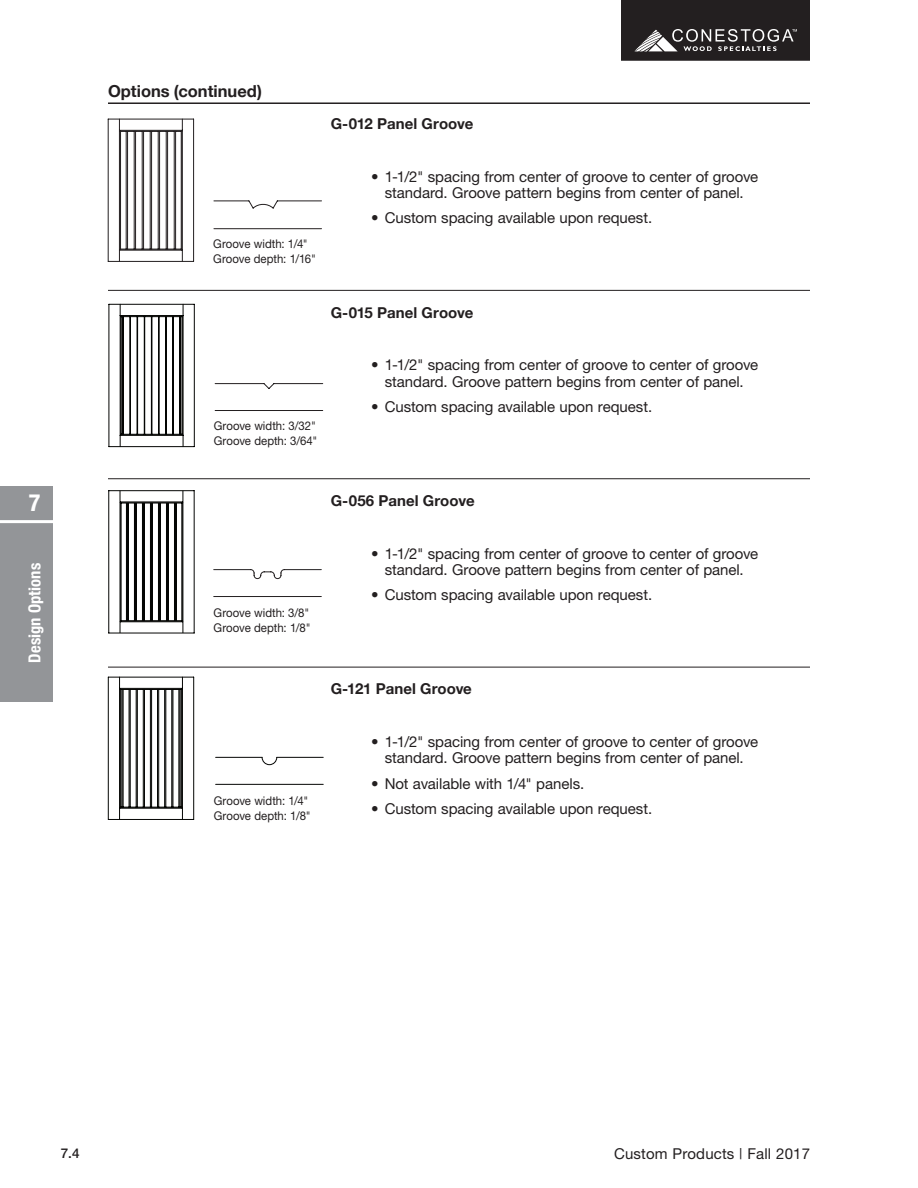
<style>
.page{position:relative;width:918px;height:1188px;background:#fff}
.page>*{position:absolute;margin:0;border:0;box-sizing:border-box;transform-origin:0 0}
.t1{font:700 condensed 24px "Helvetica Neue";color:#fff}
.t2{font:700 16.5px "Helvetica Neue";color:#231f20}
.t3{font:700 condensed 16.5px "Helvetica Neue";color:#fff}
.t4{font:15px/16.5px "Helvetica Neue";letter-spacing:-.005em;color:#231f20;text-align:center}
.t5{font:700 15px "Helvetica Neue";color:#231f20}
.t6{font:500 13.5px "Helvetica Neue";color:#231f20}
.t7{font:12px/15px "Helvetica Neue";color:#231f20;scale:.95 1}
</style>
<div class="page">
<svg style="left:621px;top:0;width:189px;height:61px;background:#363334"></svg>
<div style="left:0;top:486px;width:53px;height:216px;background:#939598"></div>
<hr style="left:0;top:520px;width:61px;height:3px;background:#fff">
<svg style="left:119px;top:678px;width:64px;height:141px"></svg>
<hr style="left:193px;top:677px;width:1px;height:142px;background:#040503">
<hr style="left:108px;top:819px;width:86px;height:1px;background:#040503">
<hr style="left:108px;top:677px;width:1px;height:142px;background:#040503">
<hr style="left:108px;top:677px;width:86px;height:1px;background:#040503">
<svg style="left:120px;top:491px;width:63px;height:142px"></svg>
<hr style="left:109px;top:490px;width:85px;height:1px;background:#040503">
<hr style="left:194px;top:491px;width:1px;height:142px;background:#040503">
<hr style="left:108px;top:491px;width:1px;height:142px;background:#040503">
<hr style="left:109px;top:633px;width:85px;height:1px;background:#040503">
<svg style="left:119px;top:120px;width:64px;height:141px"></svg>
<hr style="left:193px;top:119px;width:1px;height:142px;background:#231f20">
<hr style="left:108px;top:261px;width:86px;height:1px;background:#231f20">
<hr style="left:108px;top:119px;width:1px;height:142px;background:#231f20">
<hr style="left:108px;top:119px;width:86px;height:1px;background:#231f20">
<svg style="left:214px;top:201px;width:108px;height:28px"></svg>
<svg style="left:120px;top:305px;width:63px;height:141px"></svg>
<hr style="left:194px;top:304px;width:1px;height:143px;background:#040503">
<hr style="left:109px;top:446px;width:85px;height:1px;background:#040503">
<hr style="left:109px;top:304px;width:85px;height:1px;background:#040503">
<hr style="left:109px;top:304px;width:1px;height:143px;background:#040503">
<hr style="left:108px;top:290px;width:702px;height:1px;background:#231f20">
<hr style="left:108px;top:478px;width:702px;height:1px;background:#231f20">
<hr style="left:108px;top:667px;width:702px;height:1px;background:#231f20">
<svg style="left:213px;top:569px;width:109px;height:28px"></svg>
<hr style="left:216px;top:757px;width:46px;height:1px;background:#040503">
<svg style="left:261px;top:757px;width:17px;height:8px"></svg>
<hr style="left:277px;top:757px;width:46px;height:1px;background:#040503">
<hr style="left:216px;top:784px;width:107px;height:1px;background:#040503">
<hr style="left:108px;top:102px;width:702px;height:2px;background:#231f20">
<svg style="left:214px;top:383px;width:110px;height:28px"></svg>
<h1 class="t1" style="left:29px;top:488px;width:13px">7</h1>
<p class="t3" style="left:25px;top:663px;width:101px;rotate:-90deg">Design Options</p>
<p class="t2" style="left:108px;top:81px;width:155px">Options (continued)</p>
<p class="t7" style="left:213px;top:236px;width:109px">Groove width: 1/4"<br>Groove depth: 1/16"</p>
<p class="t5" style="left:331px;top:115px;width:144px">G-012 Panel Groove</p>
<p class="t4" style="left:371px;top:168px;width:389px">• 1-1/2" spacing from center of groove to center of groove standard. Groove pattern begins from center of panel.</p>
<p class="t4" style="left:371px;top:210px;width:282px">• Custom spacing available upon request.</p>
<p class="t5" style="left:331px;top:303px;width:144px">G-015 Panel Groove</p>
<p class="t7" style="left:214px;top:418px;width:110px">Groove width: 3/32"<br>Groove depth: 3/64"</p>
<p class="t4" style="left:371px;top:356px;width:389px">• 1-1/2" spacing from center of groove to center of groove standard. Groove pattern begins from center of panel.</p>
<p class="t4" style="left:371px;top:398px;width:282px">• Custom spacing available upon request.</p>
<p class="t7" style="left:214px;top:605px;width:103px">Groove width: 3/8"<br>Groove depth: 1/8"</p>
<p class="t5" style="left:331px;top:491px;width:145px">G-056 Panel Groove</p>
<p class="t4" style="left:371px;top:545px;width:389px">• 1-1/2" spacing from center of groove to center of groove standard. Groove pattern begins from center of panel.</p>
<p class="t4" style="left:371px;top:586px;width:282px">• Custom spacing available upon request.</p>
<p class="t7" style="left:214px;top:793px;width:103px">Groove width: 1/4"<br>Groove depth: 1/8"</p>
<p class="t5" style="left:331px;top:680px;width:143px">G-121 Panel Groove</p>
<p class="t4" style="left:371px;top:733px;width:389px">• 1-1/2" spacing from center of groove to center of groove standard. Groove pattern begins from center of panel.</p>
<p class="t4" style="left:371px;top:775px;width:214px">• Not available with 1/4" panels.</p>
<p class="t4" style="left:371px;top:800px;width:282px">• Custom spacing available upon request.</p>
<p class="t6" style="left:61px;top:1145px;width:20px">7.4</p>
<p class="t4" style="left:614px;top:1146px;width:197px">Custom Products | Fall 2017</p>
</div>
